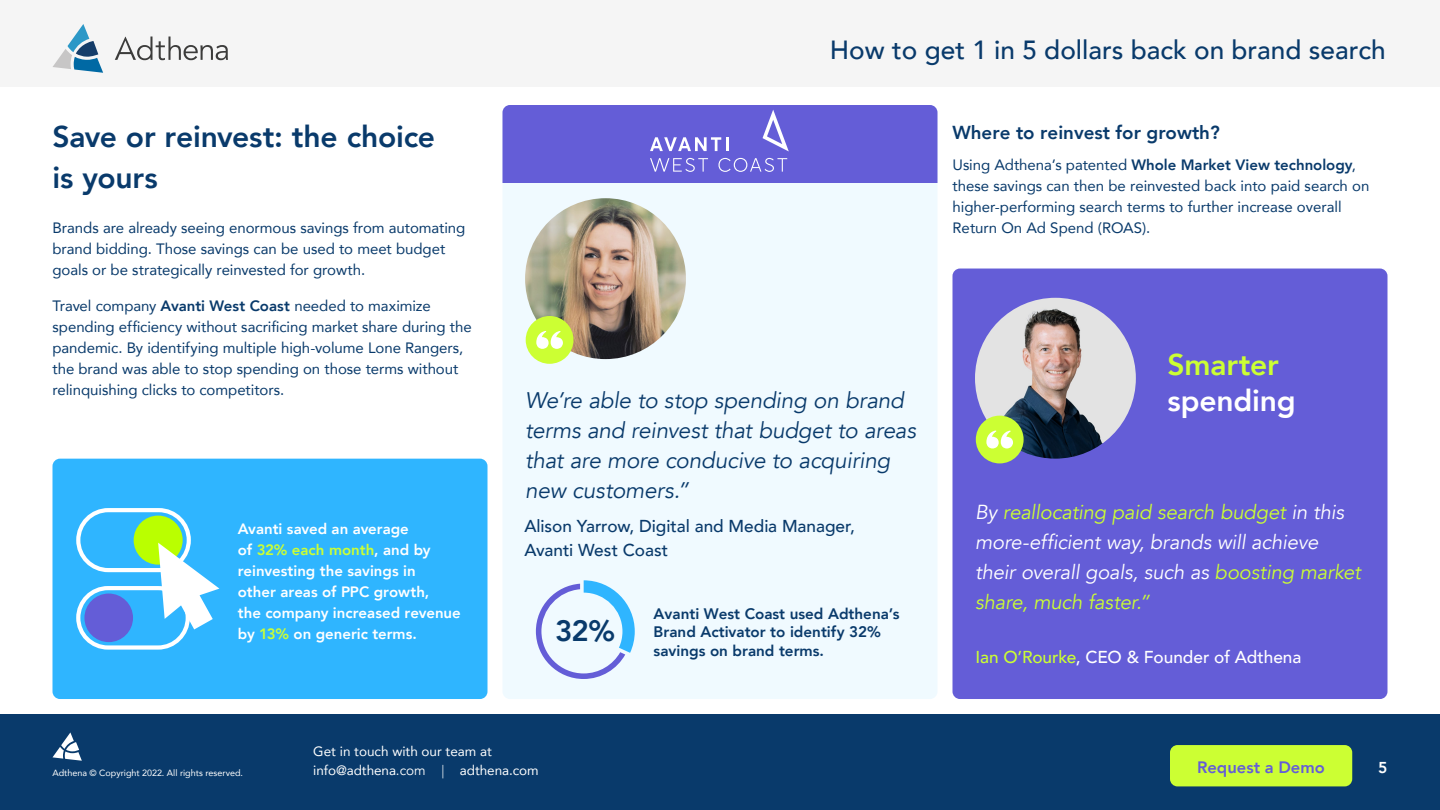
<style>
.page{position:relative;width:1440px;height:810px;background:#fff}
.page>*{position:absolute;margin:0;border:0;box-sizing:border-box;transform-origin:0 0}
.t1{font:800 30px/41.2px "Avenir";letter-spacing:-.01em;color:#093a6b}
.t2{font:800 30px "Avenir";letter-spacing:-.005em;color:#fff}
.t3{font:800 30px "Avenir";letter-spacing:-.005em;color:#cf3}
.t4{font:800 29.33px "Avenir";color:#093a6b}
.t5{font:500 26.25px "Avenir";color:#093a6b}
.t6{font:italic 22.5px/30px "Avenir";letter-spacing:-.01em;color:#093a6b}
.t7{font:italic 20.25px/30px "Avenir";letter-spacing:-.01em;color:#fff}
.t8{font:800 18.75px "Avenir";color:#093a6b}
.t9{font:500 17.25px/24px "Avenir";letter-spacing:-.005em;color:#093a6b}
.t10{font:500 17.25px "Avenir";letter-spacing:-.005em;color:#fff}
.t11{font:800 16.5px "Avenir";color:#645dd7}
.t12{font:800 15.75px "Avenir";color:#fff}
.t13{font:800 15.23px/18.2px "Avenir";color:#093a6b}
.t14{font:15px/21px "Avenir";letter-spacing:-.005em;color:#093a6b}
.t15{font:800 15px/21px "Avenir";color:#fff}
.t16{font:13.5px/19.5px "Avenir";letter-spacing:-.005em;color:#fff}
.t17{font:9px "Avenir";color:#fff}
.s1{font-weight:800}
.s2{color:#cf3}
.s3{font-style:inherit}
.s4{font-weight:300}
</style>
<div class="page">
<div style="left:52px;top:459px;width:436px;height:240px;background:#2fb5ff;border-radius:8px"></div>
<div style="left:952px;top:269px;width:436px;height:430px;background:#645dd7;border-radius:8px"></div>
<div style="left:0;top:0;width:1440px;height:87px;background:#f5f5f5"></div>
<svg style="left:115px;top:37px;width:113px;height:23px"></svg>
<svg style="left:53px;top:24px;width:50px;height:49px"></svg>
<img style="left:975px;top:298px;width:161px;height:161px;border-radius:80px">
<div style="left:0;top:714px;width:1440px;height:96px;background:#093a6b"></div>
<svg style="left:52px;top:732px;width:30px;height:29px"></svg>
<div style="left:502px;top:105px;width:436px;height:594px;background:#f0faff;border-radius:8px"></div>
<div style="left:502px;top:105px;width:436px;height:78px;background:#645dd7"></div>
<img style="left:525px;top:198px;width:161px;height:161px;border-radius:80px">
<div style="left:526px;top:316px;width:48px;height:48px;background:#cf3;border-radius:50%"></div>
<svg style="left:536px;top:331px;width:27px;height:18px"></svg>
<svg style="left:536px;top:580px;width:99px;height:99px"></svg>
<div style="left:976px;top:416px;width:48px;height:47px;background:#cf3;border-radius:50%"></div>
<svg style="left:986px;top:431px;width:27px;height:17px"></svg>
<div style="left:76px;top:508px;width:115px;height:64px;border:4px solid #fff;border-radius:30px"></div>
<div style="left:134px;top:516px;width:49px;height:49px;background:#baff00;border-radius:50%"></div>
<div style="left:76px;top:586px;width:114px;height:64px;border:4px solid #fff;border-radius:30px"></div>
<div style="left:84px;top:594px;width:49px;height:48px;background:#645dd7;border-radius:50%"></div>
<svg style="left:158px;top:543px;width:61px;height:86px"></svg>
<div style="left:1170px;top:745px;width:182px;height:41px;background:#cf3;border-radius:8px"></div>
<h1 class="t1" style="left:52px;top:116px;width:384px">Save or reinvest: the choice is yours</h1>
<p class="t14" style="left:52px;top:217px;width:414px">Brands are already seeing enormous savings from automating brand bidding. Those savings can be used to meet budget goals or be strategically reinvested for growth.</p>
<p class="t14" style="left:52px;top:295px;width:421px">Travel company <span class="s1">Avanti West Coast</span> needed to maximize spending efficiency without sacrificing market share during the pandemic. By identifying multiple high-volume Lone Rangers, the brand was able to stop spending on those terms without relinquishing clicks to competitors.</p>
<p class="t15" style="left:238px;top:518px;width:225px">Avanti saved an average<br>of <span class="s2">32% each month</span>, and by reinvesting the savings in<br>other areas of PPC growth,<br>the company increased revenue by <span class="s2">13%</span> on generic terms.</p>
<h3 class="t5" style="left:830px;top:27px;width:557px">How to get 1 in 5 dollars back on brand search</h3>
<p class="t8" style="left:952px;top:118px;width:269px">Where to reinvest for growth?</p>
<p class="t14" style="left:952px;top:154px;width:418px">Using Adthena’s patented <span class="s1">Whole Market View technology</span>, these savings can then be reinvested back into paid search on higher-performing search terms to further increase overall Return On Ad Spend (ROAS).</p>
<h3 class="t6" style="left:525px;top:386px;width:392px">We’re able to stop spending on brand terms and reinvest that budget to areas that are more conducive to acquiring new customers.”</h3>
<p class="t9" style="left:524px;top:513px;width:332px">Alison Yarrow, Digital and Media Manager,<br>Avanti West Coast</p>
<h2 class="t4" style="left:555px;top:608px;width:62px">32%</h2>
<p class="t13" style="left:654px;top:605px;width:247px">Avanti West Coast used Adthena’s<br>Brand Activator to identify 32% savings on brand terms.</p>
<h1 class="t3" style="left:1167px;top:341px;width:113px">Smarter</h1>
<h1 class="t2" style="left:1167px;top:377px;width:130px">spending</h1>
<h3 class="t7" style="left:975px;top:498px;width:387px">By <span class="s2">reallocating paid search budget</span> in this more-efficient way, brands will achieve their overall goals, such as <span class="s2">boosting market share, much faster.”</span></h3>
<p class="t10" style="left:975px;top:642px;width:327px"><span class="s2">Ian O’Rourke</span>, CEO &amp; Founder of Adthena</p>
<p class="t16" style="left:313px;top:741px;width:227px">Get in touch with our team at info@adthena<span class="s3">.com</span> <span class="s4">|</span> adthena.com</p>
<p class="t11" style="left:1197px;top:754px;width:129px">Request a Demo</p>
<p class="t17" style="left:52px;top:765px;width:192px">Adthena © Copyright 2022. All rights reserved.</p>
<p class="t12" style="left:1378px;top:756px;width:11px">5</p>
</div>
